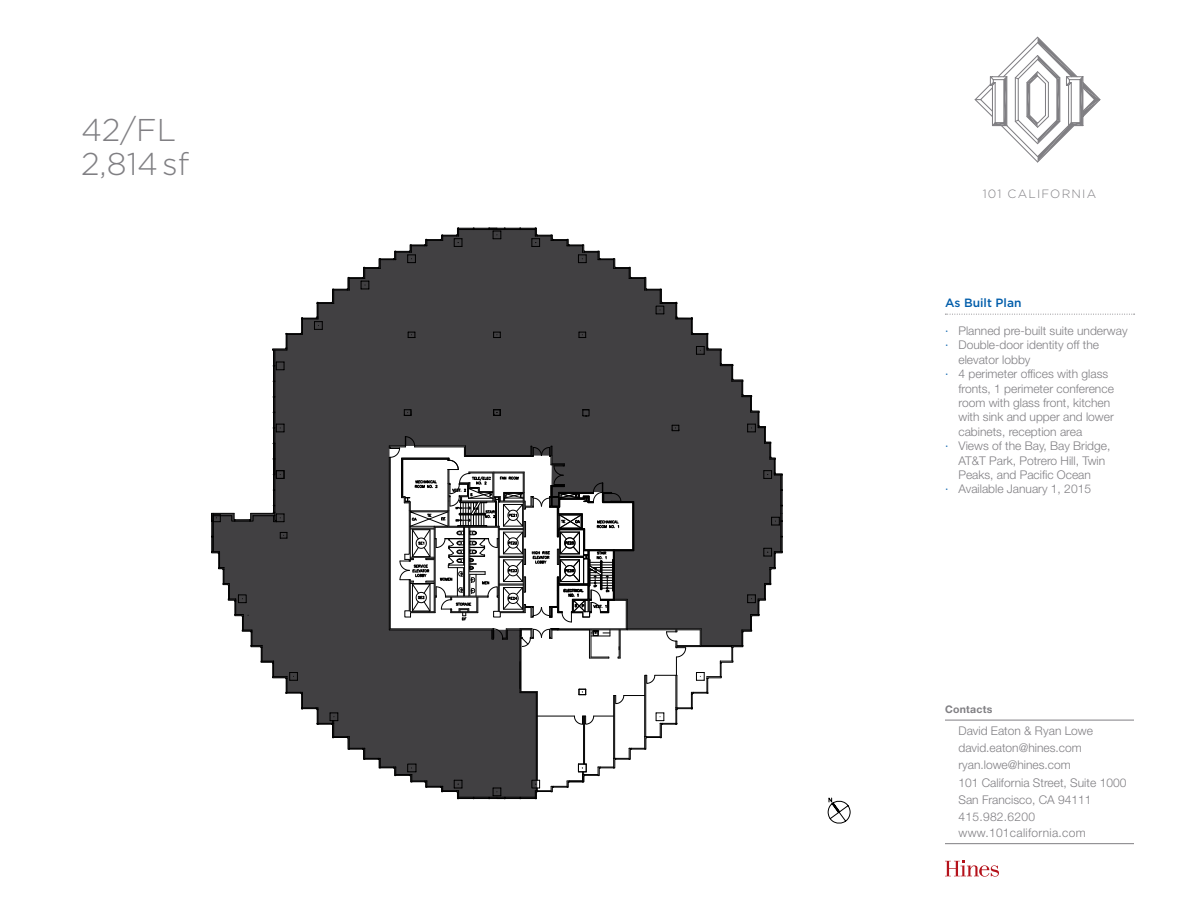
<style>
.page{position:relative;width:1188px;height:918px;background:#fff}
.page>*{position:absolute;margin:0;border:0;box-sizing:border-box;transform-origin:0 0}
.t1{font:300 31.5px/34.5px "Gotham";color:#807f83}
.t2{font:300 12px/17.2px "Helvetica Neue LT Std";color:#807f83}
.t3{font:300 12px "Helvetica Neue LT Std";letter-spacing:.025em;color:#807f83}
.t4{font:300 12px "Gotham";letter-spacing:.1em;color:#807f83}
.t5{font:500 12px "Gotham";color:#005daa}
.t6{font:700 10.5px "Helvetica Neue LT Std";letter-spacing:.025em;color:#807f83}
.s1{color:#005daa}
</style>
<div class="page">
<hr style="left:945px;top:720px;width:189px;height:1px;background:#807f83">
<hr style="left:945px;top:843px;width:189px;height:1px;background:#807f83">
<svg style="left:974px;top:36px;width:127px;height:127px"></svg>
<svg style="left:945px;top:861px;width:54px;height:16px"></svg>
<svg style="left:827px;top:797px;width:24px;height:27px"></svg>
<svg style="left:945px;top:314px;width:190px;height:1px"></svg>
<svg style="left:211px;top:228px;width:572px;height:571px"></svg>
<h1 class="t1" style="left:81px;top:112px;width:110px">42/FL<br>2,814sf</h1>
<p class="t4" style="left:983px;top:187px;width:115px">101 CALIFORNIA</p>
<p class="t5" style="left:945px;top:296px;width:78px">As Built Plan</p>
<p class="t2" style="left:945px;top:322px;width:184px"><span class="s1">·</span> Planned pre-built suite underway</p>
<p class="t2" style="left:945px;top:336px;width:156px"><span class="s1">·</span> Double-door identity off the</p>
<p class="t2" style="left:958px;top:351px;width:74px">elevator lobby</p>
<p class="t2" style="left:945px;top:365px;width:165px"><span class="s1">·</span> 4 perimeter offices with glass</p>
<p class="t2" style="left:958px;top:379px;width:157px">fronts, 1 perimeter conference</p>
<p class="t2" style="left:958px;top:394px;width:153px">room with glass front, kitchen</p>
<p class="t2" style="left:958px;top:408px;width:157px">with sink and upper and lower</p>
<p class="t2" style="left:958px;top:423px;width:125px">cabinets, reception area</p>
<p class="t2" style="left:945px;top:437px;width:167px"><span class="s1">·</span> Views of the Bay, Bay Bridge,</p>
<p class="t2" style="left:958px;top:451px;width:148px">AT&amp;T Park, Potrero Hill, Twin</p>
<p class="t2" style="left:958px;top:466px;width:134px">Peaks, and Pacific Ocean</p>
<p class="t2" style="left:945px;top:480px;width:148px"><span class="s1">·</span> Available January 1, 2015</p>
<p class="t6" style="left:945px;top:703px;width:49px">Contacts</p>
<p class="t2" style="left:958px;top:722px;width:169px">David Eaton &amp; Ryan Lowe david.eaton@hines.com ryan.lowe@hines.com<br>101 California Street, Suite 1000<br>San Francisco, CA 94111<br>415.982.6200</p>
<p class="t3" style="left:958px;top:825px;width:129px">www.101california.com</p>
</div>
